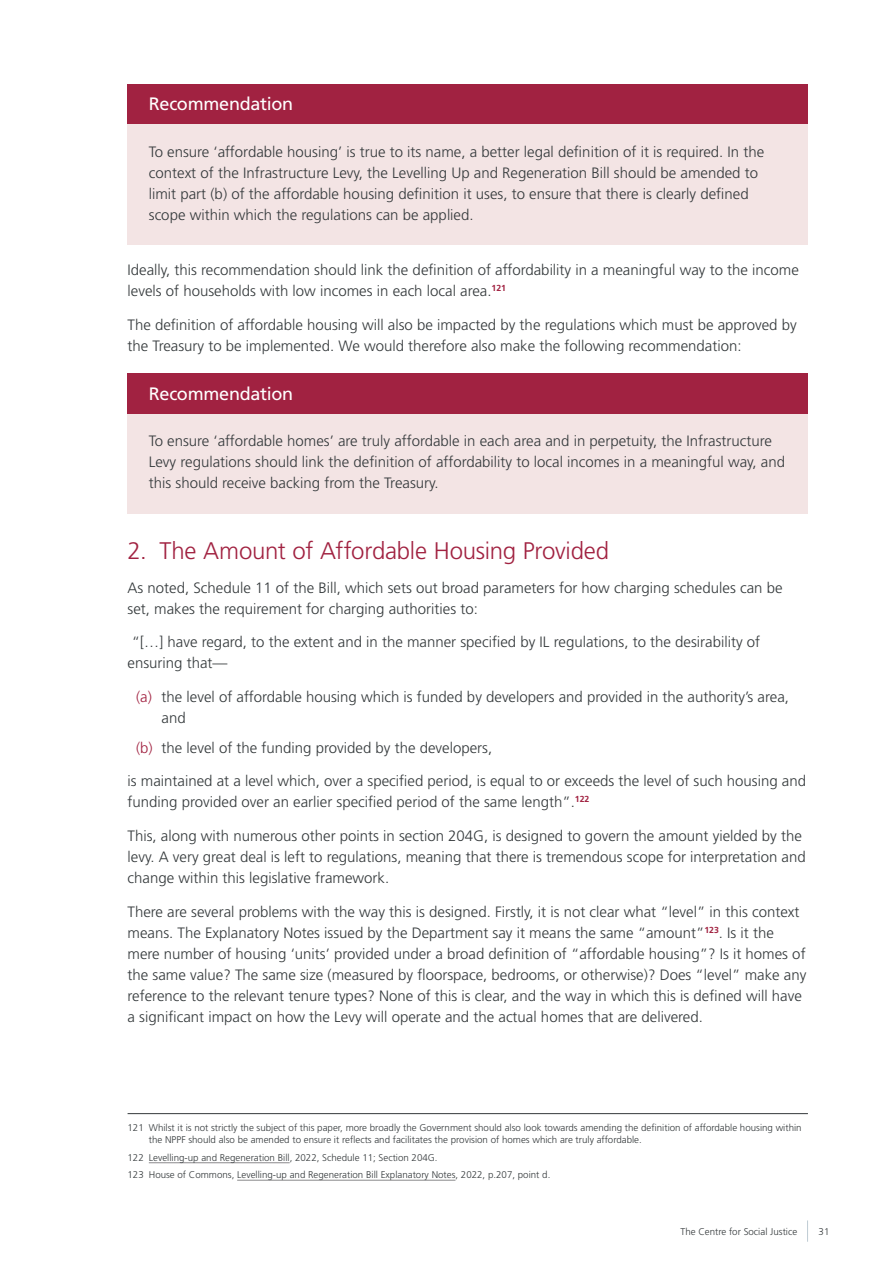
<style>
.page{position:relative;width:893px;height:1263px;background:#fff}
.page>*{position:absolute;margin:0;border:0;box-sizing:border-box;transform-origin:0 0}
.t1{font:300 24px "Frutiger LT Std";letter-spacing:-.01em;color:#a12241}
.t2{font:18px "Frutiger LT Std";letter-spacing:-.015em;color:#fff}
.t3{font:300 15px/21px "Frutiger LT Std";color:#34393b}
.t4{font:300 9.75px/12px "Frutiger LT Std";color:#34393b}
.s1{color:#a12241}
</style>
<div class="page">
<svg style="left:807px;top:1220px;width:1px;height:22px"></svg>
<div style="left:128px;top:84px;width:680px;height:41px;background:#a12241"></div>
<hr style="left:128px;top:1113px;width:680px;height:1px;background:#34393b">
<hr style="left:149px;top:1162px;width:141px;height:1px;background:#8a898b">
<hr style="left:237px;top:1180px;width:218px;height:1px;background:#8a898b">
<div style="left:128px;top:124px;width:680px;height:121px;background:#f3e4e4"></div>
<div style="left:128px;top:374px;width:680px;height:41px;background:#a12241"></div>
<div style="left:128px;top:414px;width:680px;height:99px;background:#f3e4e4"></div>
<p class="t2" style="left:149px;top:94px;width:146px">Recommendation</p>
<p class="t3" style="left:149px;top:141px;width:617px">To ensure ‘affordable housing’ is true to its name, a better legal definition of it is required. In the context of the Infrastructure Levy, the Levelling Up and Regeneration Bill should be amended to limit part (b) of the affordable housing definition it uses, to ensure that there is clearly defined scope within which the regulations can be applied.</p>
<p class="t3" style="left:128px;top:259px;width:673px">Ideally, this recommendation should link the definition of affordability in a meaningful way to the income levels of households with low incomes in each local area.<sup>121</sup></p>
<p class="t3" style="left:128px;top:314px;width:671px">The definition of affordable housing will also be impacted by the regulations which must be approved by the Treasury to be implemented. We would therefore also make the following recommendation:</p>
<p class="t2" style="left:149px;top:383px;width:146px">Recommendation</p>
<p class="t3" style="left:149px;top:431px;width:638px">To ensure ‘affordable homes’ are truly affordable in each area and in perpetuity, the Infrastructure<br>Levy regulations should link the definition of affordability to local incomes in a meaningful way, and this should receive backing from the Treasury.</p>
<h1 class="t1" style="left:128px;top:537px;width:483px">2. The Amount of Affordable Housing Provided</h1>
<p class="t3" style="left:128px;top:577px;width:656px">As noted, Schedule 11 of the Bill, which sets out broad parameters for how charging schedules can be set, makes the requirement for charging authorities to:</p>
<p class="t3" style="left:128px;top:632px;width:634px">“[…] have regard, to the extent and in the manner specified by IL regulations, to the desirability of ensuring that—</p>
<p class="t3" style="left:162px;top:686px;width:629px;text-indent:-26px"><span class="s1">(a)</span> the level of affordable housing which is funded by developers and provided in the authority’s area, and</p>
<p class="t3" style="left:136px;top:737px;width:358px"><span class="s1">(b)</span> the level of the funding provided by the developers,</p>
<p class="t3" style="left:128px;top:771px;width:680px">is maintained at a level which, over a specified period, is equal to or exceeds the level of such housing and funding provided over an earlier specified period of the same length”.<sup>122</sup></p>
<p class="t3" style="left:128px;top:826px;width:680px">This, along with numerous other points in section 204G, is designed to govern the amount yielded by the levy. A very great deal is left to regulations, meaning that there is tremendous scope for interpretation and change within this legislative framework.</p>
<p class="t3" style="left:128px;top:901px;width:680px">There are several problems with the way this is designed. Firstly, it is not clear what “level” in this context means. The Explanatory Notes issued by the Department say it means the same “amount”<sup>123</sup>. Is it the mere number of housing ‘units’ provided under a broad definition of “affordable housing”? Is it homes of the same value? The same size (measured by floorspace, bedrooms, or otherwise)? Does “level” make any reference to the relevant tenure types? None of this is clear, and the way in which this is defined will have a significant impact on how the Levy will operate and the actual homes that are delivered.</p>
<p class="t4" style="left:149px;top:1122px;width:654px;text-indent:-21px">121 Whilst it is not strictly the subject of this paper, more broadly the Government should also look towards amending the definition of affordable housing within the NPPF should also be amended to ensure it reflects and facilitates the provision of homes which are truly affordable.</p>
<p class="t4" style="left:128px;top:1148px;width:424px;line-height:17.4px">122 Levelling-up and Regeneration Bill, 2022, Schedule 11; Section 204G.<br>123 House of Commons, Levelling-up and Regeneration Bill Explanatory Notes, 2022, p.207, point d.</p>
<p class="t4" style="left:680px;top:1225px;width:118px">The Centre for Social Justice</p>
<p class="t4" style="left:819px;top:1225px;width:12px">31</p>
</div>
